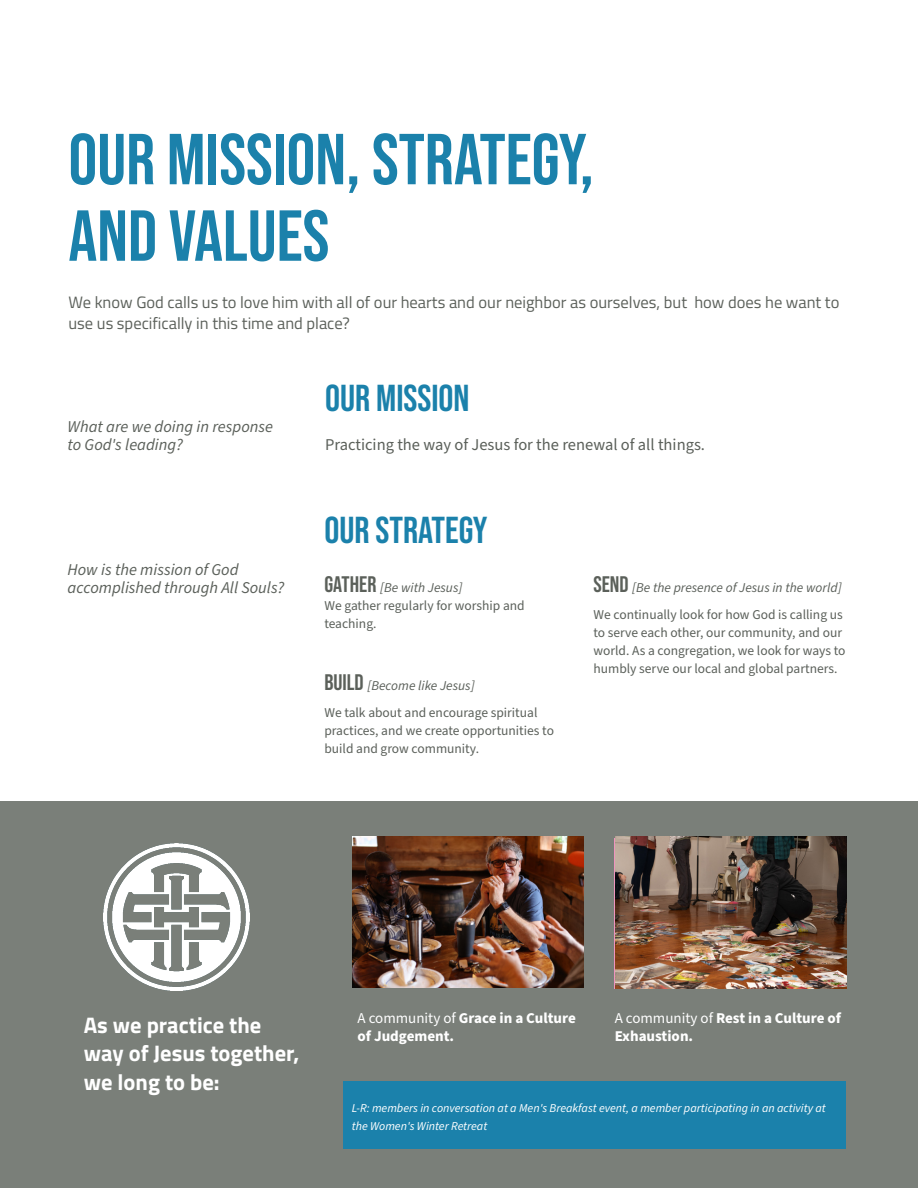
<style>
.page{position:relative;width:918px;height:1188px;background:#fff}
.page>*{position:absolute;margin:0;border:0;box-sizing:border-box;transform-origin:0 0}
._57_Content_gray_Beb{font:700 72px/76.5px "Bebas Neue Pro";color:#1b81ab}
._26_Content_gray_Beb{font:700 37.5px "Bebas Neue Pro";color:#1b81ab}
._10_Content_gray_Tit{font:700 22.5px/28.5px "Titillium Web";color:#fff}
._11_Content_gray_Tit{font:16.5px/21px "Titillium Web";color:#5b605a}
._8_12_Content_gray_S{font:italic 16.5px/18px "Source Sans Pro";color:#5b605a}
._8_12_Content_gray_S-2{font:16.5px "Source Sans Pro";color:#5b605a}
._8_12_Content_gray_S-3{font:700 15px/18px "Source Sans Pro";color:#fff}
._8_12_Content_gray_S-4{font:13.5px/18px "Source Sans Pro";color:#5b605a}
._8_12_Content_gray_S-5{font:italic 13.5px "Source Sans Pro";color:#5b605a}
._8_12_Content_gray_S-6{font:italic 12px/18px "Source Sans Pro";color:#fff}
.s1{font-family:"Bebas Neue Pro";font-weight:700;font-size:22.5px}
.s2{font-style:italic}
.s3{font-family:"Bebas Neue Pro";font-weight:700;font-style:normal;font-size:22.5px}
.s4{font-weight:400}
</style>
<div class="page">
<div style="left:0;top:802px;width:918px;height:386px;background:#7a7f79"></div>
<div style="left:343px;top:1081px;width:503px;height:68px;background:#1b81ab"></div>
<img style="left:353px;top:837px;width:231px;height:151px">
<img style="left:103px;top:844px;width:146px;height:146px">
<img style="left:615px;top:837px;width:231px;height:152px">
<p class="_57_Content_gray_Beb" style="left:69px;top:120px;width:527px">OUR MISSION, STRATEGY,<br>AND VALUES</p>
<p class="_11_Content_gray_Tit" style="left:69px;top:290px;width:772px">We know God calls us to love him with all of our hearts and our neighbor as ourselves, but how does he want to use us specifically in this time and place?</p>
<p class="_8_12_Content_gray_S" style="left:68px;top:418px;width:207px">What are we doing in response to God's leading?</p>
<p class="_8_12_Content_gray_S" style="left:68px;top:561px;width:218px">How is the mission of God accomplished through All Souls?</p>
<p class="_26_Content_gray_Beb" style="left:325px;top:377px;width:146px">OUR MISSION</p>
<p class="_8_12_Content_gray_S-2" style="left:325px;top:434px;width:382px">Practicing the way of Jesus for the renewal of all things.</p>
<p class="_26_Content_gray_Beb" style="left:324px;top:508px;width:165px">OUR STRATEGY</p>
<p class="_8_12_Content_gray_S-4" style="left:324px;top:579px;width:202px"><span class="s1">GATHER</span> <span class="s2">[Be with Jesus]<br></span>We gather regularly for worship and teaching.</p>
<p class="_8_12_Content_gray_S-5" style="left:324px;top:677px;width:152px"><span class="s3">BUILD</span> [Become like Jesus]</p>
<p class="_8_12_Content_gray_S-4" style="left:324px;top:704px;width:231px">We talk about and encourage spiritual practices, and we create opportunities to build and grow community.</p>
<p class="_8_12_Content_gray_S-5" style="left:593px;top:579px;width:250px"><span class="s3">SEND</span> [Be the presence of Jesus in the world]</p>
<p class="_8_12_Content_gray_S-4" style="left:593px;top:606px;width:254px">We continually look for how God is calling us to serve each other, our community, and our world. As a congregation, we look for ways to humbly serve our local and global partners.</p>
<p class="_10_Content_gray_Tit" style="left:84px;top:1009px;width:217px">As we practice the way of Jesus together, we long to be:</p>
<p class="_8_12_Content_gray_S-3" style="left:358px;top:1009px;width:220px"><span class="s4">A community of</span> Grace in a Culture of Judgement.</p>
<p class="_8_12_Content_gray_S-3" style="left:615px;top:1009px;width:228px"><span class="s4">A community of</span> Rest in a Culture of<br>Exhaustion.</p>
<p class="_8_12_Content_gray_S-6" style="left:352px;top:1100px;width:475px">L-R: members in conversation at a Men's Breakfast event, a member participating in an activity at the Women's Winter Retreat</p>
</div>
